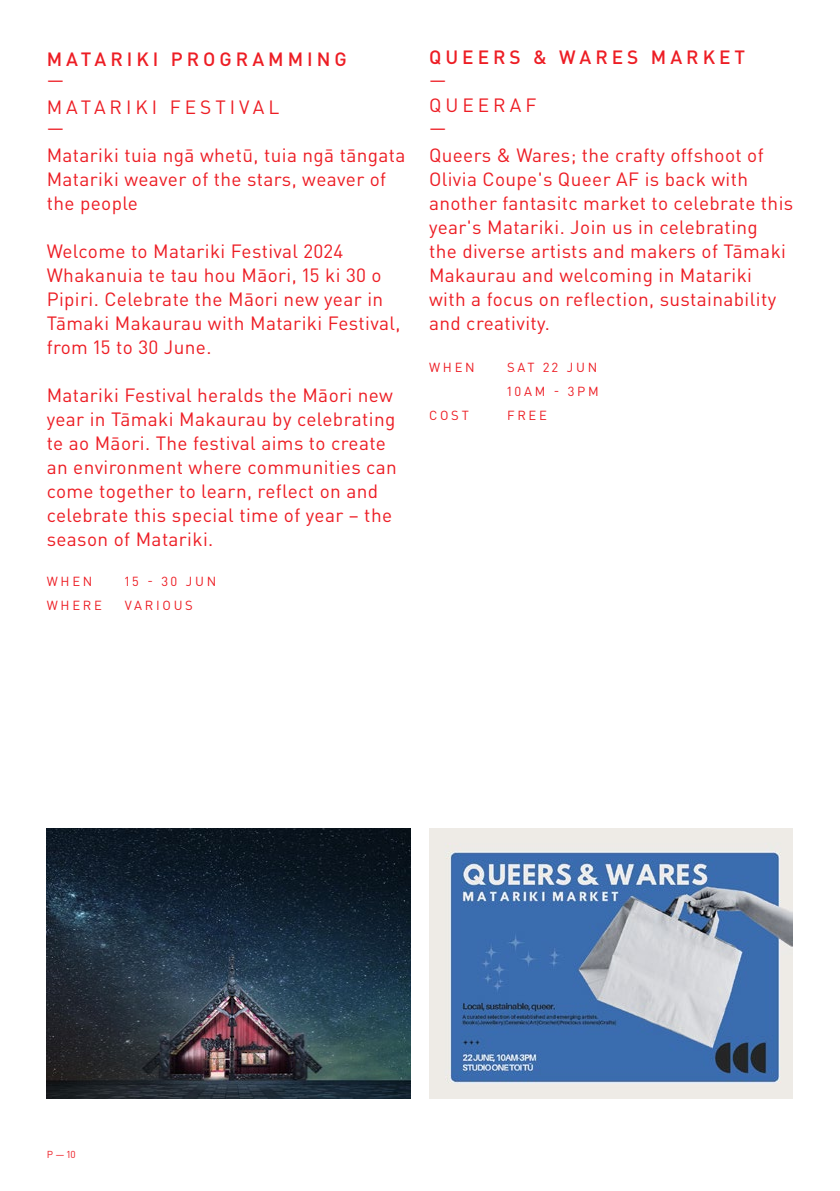
<style>
.page{position:relative;width:840px;height:1191px;background:#fff}
.page>*{position:absolute;margin:0;border:0;box-sizing:border-box;transform-origin:0 0}
.t1{font:19px/24px "DIN Pro";letter-spacing:.02em;color:#ed1d24}
.t2{font:500 19px "DIN Pro";letter-spacing:.21em;color:#ed1d24}
.t3{font:19px/24px "DIN Pro";letter-spacing:.21em;color:#ed1d24}
.t4{font:13px/24px "DIN Pro";letter-spacing:.21em;color:#ed1d24}
.t5{font:10px "DIN Pro";color:#ed1d24}
</style>
<div class="page">
<img style="left:429px;top:828px;width:363px;height:270px">
<img style="left:47px;top:828px;width:364px;height:270px">
<p class="t2" style="left:47px;top:46px;width:301px">MATARIKI PROGRAMMING</p>
<p class="t3" style="left:47px;top:68px;width:234px;line-height:25.8px">—<br>MATARIKI FESTIVAL</p>
<p class="t1" style="left:47px;top:116px;width:360px;line-height:25.8px">—<br>Matariki tuia ngā whetū, tuia ngā tāngata</p>
<p class="t1" style="left:47px;top:166px;width:341px">Matariki weaver of the stars, weaver of the people</p>
<p class="t1" style="left:47px;top:238px;width:355px">Welcome to Matariki Festival 2024<br>Whakanuia te tau hou Māori, 15 ki 30 o Pipiri. Celebrate the Māori new year in Tāmaki Makaurau with Matariki Festival, from 15 to 30 June.</p>
<p class="t1" style="left:47px;top:382px;width:351px">Matariki Festival heralds the Māori new year in Tāmaki Makaurau by celebrating te ao Māori. The festival aims to create an environment where communities can come together to learn, reflect on and celebrate this special time of year – the season of Matariki.</p>
<p class="t4" style="left:47px;top:569px;width:47px">WHEN</p>
<p class="t4" style="left:125px;top:569px;width:93px">15 - 30 JUN</p>
<p class="t4" style="left:47px;top:593px;width:57px">WHERE</p>
<p class="t4" style="left:125px;top:593px;width:70px">VARIOUS</p>
<p class="t2" style="left:429px;top:44px;width:317px">QUEERS &amp; WARES MARKET</p>
<p class="t3" style="left:429px;top:69px;width:109px">—<br>QUEERAF —</p>
<p class="t1" style="left:429px;top:142px;width:365px">Queers &amp; Wares; the crafty offshoot of Olivia Coupe's Queer AF is back with another fantasitc market to celebrate this year's Matariki. Join us in celebrating<br>the diverse artists and makers of Tāmaki Makaurau and welcoming in Matariki with a focus on reflection, sustainability and creativity.</p>
<p class="t4" style="left:429px;top:355px;width:47px">WHEN</p>
<p class="t4" style="left:507px;top:355px;width:93px">SAT 22 JUN<br>10AM - 3PM</p>
<p class="t4" style="left:429px;top:403px;width:41px">COST</p>
<p class="t4" style="left:507px;top:403px;width:41px">FREE</p>
<p class="t5" style="left:47px;top:1148px;width:30px">P — 10</p>
</div>
